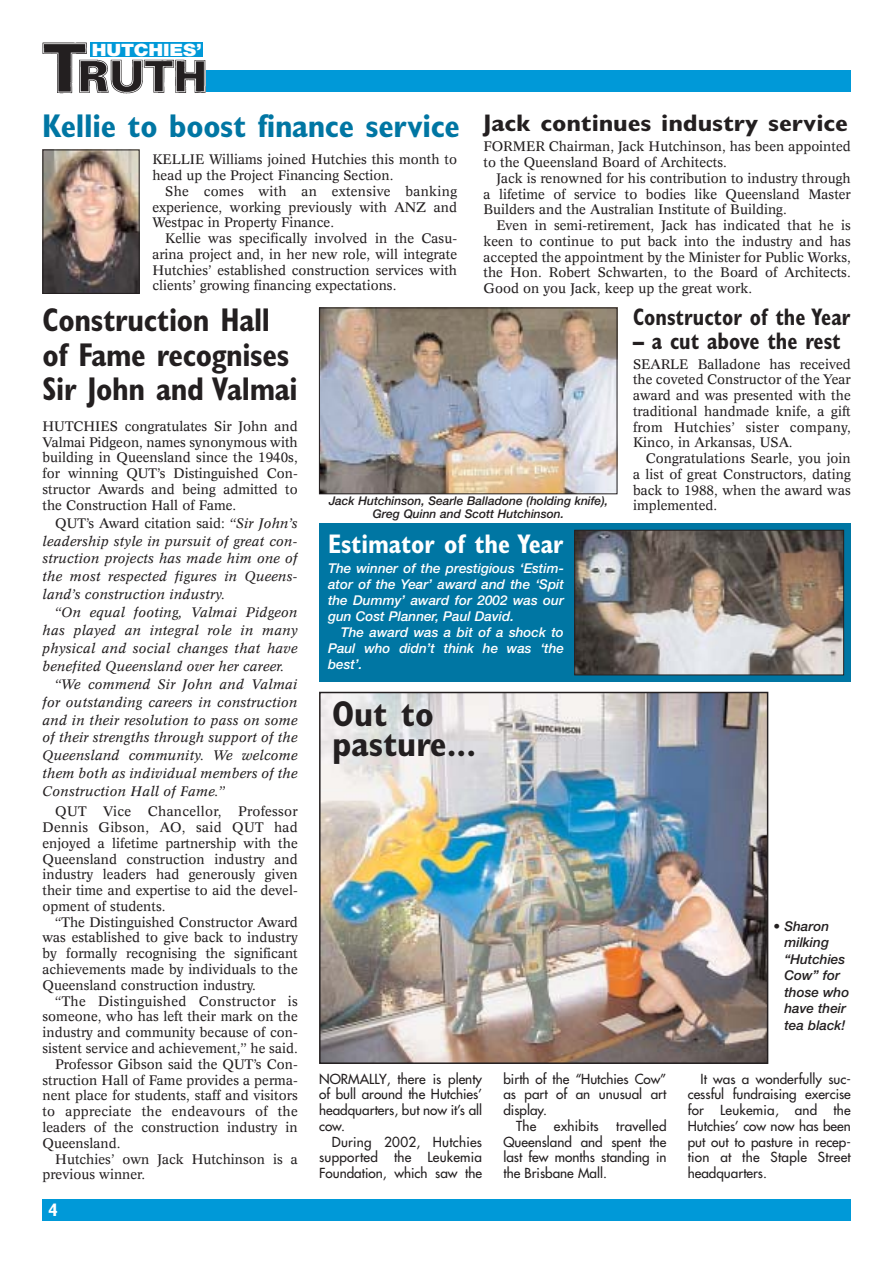
<style>
.page{position:relative;width:893px;height:1262px;background:#fff}
.page>*{position:absolute;margin:0;border:0;box-sizing:border-box;transform-origin:0 0}
.t1{font:700 condensed 36px/30px "Gill Sans";color:#231f20}
.t2{font:700 condensed 33px/34.5px "Gill Sans";letter-spacing:-.01em;color:#231f20;scale:.95 1}
.t3{font:700 condensed 27px "Gill Sans";color:#fff;scale:.95 1}
.t4{font:700 condensed 24px "Gill Sans";letter-spacing:-.005em;color:#231f20;scale:1.15 1}
.t5{font:700 condensed 24px "Gill Sans";letter-spacing:-.005em;color:#231f20;scale:.9 1}
.t6{font:700 condensed 18px "Gill Sans";color:#fff}
.t7{font:900 16.95px "Helvetica Neue";letter-spacing:-.005em;color:#fff;scale:1.15 1}
.t8{font:13.5px/15.8px "Concorde";color:#231f20;text-align:justify}
.t9{font:italic 13.5px/17.9px "Concorde";color:#231f20;text-align:justify}
.t10{font:13.5px/15.8px "Futura";color:#231f20;text-align:justify}
.t11{font:italic 500 13.5px/16px "Helvetica Neue";color:#fff;text-align:justify}
.t12{font:13.5px "Concorde";letter-spacing:.02em;color:#231f20}
.t13{font:italic 500 13.5px/16.5px "Helvetica Neue";color:#231f20}
.t14{font:13.5px "Futura";letter-spacing:.02em;color:#231f20}
.t15{font:italic 500 12px/13.5px "Helvetica Neue";color:#231f20;text-align:center}
.s1{font-size:33px;color:#0076a3}
.s2{font-style:normal}
</style>
<div class="page">
<div style="left:319px;top:523px;width:531px;height:158px;background:#0076a3"></div>
<div style="left:43px;top:1199px;width:807px;height:21px;background:#0099d8"></div>
<div style="left:43px;top:70px;width:807px;height:21px;background:#0099d8"></div>
<img style="left:43px;top:43px;width:162px;height:50px">
<div style="left:90px;top:43px;width:113px;height:14px;background:#0099d8"></div>
<img style="left:45px;top:151px;width:92px;height:141px">
<div style="left:43px;top:149px;width:96px;height:145px;border:1px solid #231f20"></div>
<img style="left:321px;top:309px;width:294px;height:183px">
<div style="left:319px;top:307px;width:298px;height:187px;border:1px solid #231f20"></div>
<img style="left:576px;top:532px;width:266px;height:141px">
<div style="left:574px;top:530px;width:270px;height:145px;border:1px solid #231f20"></div>
<img style="left:322px;top:694px;width:443px;height:367px">
<div style="left:319px;top:691px;width:449px;height:373px;border:2px solid #231f20"></div>
<p class="t7" style="left:92px;top:44px;width:97px">HUTCHIES’</p>
<h3 class="t4" style="left:43px;top:115px;width:702px"><span class="s1">Kellie to boost finance service</span> Jack continues industry service</h3>
<p class="t8" style="left:483px;top:140px;width:369px">FORMER Chairman, Jack Hutchinson, has been appointed to the Queensland Board of Architects.</p>
<p class="t8" style="left:483px;top:171px;width:369px;text-indent:13px">Jack is renowned for his contribution to industry through a lifetime of service to bodies like Queensland Master Builders and the Australian Institute of Building.</p>
<p class="t8" style="left:483px;top:218px;width:369px;text-indent:13px">Even in semi-retirement, Jack has indicated that he is keen to continue to put back into the industry and has accepted the appointment by the Minister for Public Works, the Hon. Robert Schwarten, to the Board of Architects.<br>Good on you Jack, keep up the great work.</p>
<p class="t8" style="left:152px;top:153px;width:306px">KELLIE Williams joined Hutchies this month to head up the Project Financing Section.</p>
<p class="t8" style="left:152px;top:184px;width:306px;text-indent:13px">She comes with an extensive banking experience, working previously with ANZ and Westpac in Property Finance.</p>
<p class="t8" style="left:152px;top:231px;width:306px;text-indent:13px">Kellie was specifically involved in the Casu&shy;arina project and, in her new role, will integrate Hutchies’ established construction services with clients’ growing financing expectations.</p>
<h2 class="t2" style="left:43px;top:306px;width:270px">Construction Hall of Fame recognises<br>Sir John and Valmai</h2>
<h3 class="t5" style="left:633px;top:308px;width:243px">Constructor of the Year</h3>
<h3 class="t5" style="left:633px;top:332px;width:232px">– a cut above the rest</h3>
<p class="t8" style="left:633px;top:357px;width:219px">SEARLE Balladone has received the coveted Constructor of the Year award and was presented with the traditional handmade knife, a gift from Hutchies’ sister company, Kinco, in Arkansas, USA.</p>
<p class="t8" style="left:633px;top:451px;width:219px;text-indent:13px">Congratulations Searle, you join a list of great Constructors, dating back to 1988, when the award was implemented.</p>
<p class="t8" style="left:43px;top:419px;width:257px">HUTCHIES congratulates Sir John and Valmai Pidgeon, names synonymous with building in Queensland since the 1940s, for winning QUT’s Distinguished Con&shy;structor Awards and being admitted to the Construction Hall of Fame.</p>
<p class="t9" style="left:43px;top:515px;width:257px;text-indent:13px"><span class="s2">QUT’s Award citation said:</span> “Sir John’s leadership style in pursuit of great con&shy;struction projects has made him one of the most respected figures in Queens&shy;land’s construction industry.</p>
<p class="t9" style="left:55px;top:604px;width:244px">“On equal footing, Valmai Pidgeon</p>
<p class="t9" style="left:43px;top:622px;width:257px">has played an integral role in many</p>
<p class="t9" style="left:43px;top:640px;width:257px">physical and social changes that have</p>
<p class="t9" style="left:43px;top:658px;width:243px">benefited Queensland over her career.</p>
<p class="t9" style="left:55px;top:676px;width:244px">“We commend Sir John and Valmai</p>
<p class="t9" style="left:43px;top:694px;width:257px">for outstanding careers in construction</p>
<p class="t9" style="left:43px;top:712px;width:257px">and in their resolution to pass on some</p>
<p class="t9" style="left:43px;top:730px;width:257px">of their strengths through support of the</p>
<p class="t9" style="left:43px;top:747px;width:257px">Queensland community. We welcome</p>
<p class="t9" style="left:43px;top:765px;width:257px">them both as individual members of the</p>
<p class="t9" style="left:43px;top:783px;width:184px">Construction Hall of Fame.”</p>
<p class="t8" style="left:43px;top:804px;width:257px;text-indent:13px">QUT Vice Chancellor, Professor Dennis Gibson, AO, said QUT had enjoyed a lifetime partnership with the Queensland construction industry and industry leaders had generously given their time and expertise to aid the devel&shy;opment of students.</p>
<p class="t8" style="left:43px;top:915px;width:257px;text-indent:13px">“The Distinguished Constructor Award was established to give back to industry by formally recognising the significant achievements made by individuals to the Queensland construction industry.</p>
<p class="t12" style="left:55px;top:995px;width:244px">“The Distinguished Constructor is</p>
<p class="t8" style="left:43px;top:1010px;width:257px">someone, who has left their mark on the</p>
<p class="t8" style="left:43px;top:1025px;width:257px">industry and community because of con-</p>
<p class="t8" style="left:43px;top:1041px;width:257px">sistent service and achievement,” he said.</p>
<p class="t8" style="left:55px;top:1057px;width:244px">Professor Gibson said the QUT’s Con-</p>
<p class="t8" style="left:43px;top:1073px;width:257px">struction Hall of Fame provides a perma-</p>
<p class="t8" style="left:43px;top:1088px;width:257px">nent place for students, staff and visitors</p>
<p class="t12" style="left:43px;top:1105px;width:257px">to appreciate the endeavours of the</p>
<p class="t8" style="left:43px;top:1120px;width:257px">leaders of the construction industry in</p>
<p class="t8" style="left:43px;top:1136px;width:79px">Queensland.</p>
<p class="t8" style="left:55px;top:1152px;width:244px">Hutchies’ own Jack Hutchinson is a</p>
<p class="t8" style="left:43px;top:1167px;width:104px">previous winner.</p>
<p class="t15" style="left:329px;top:495px;width:281px">Jack Hutchinson, Searle Balladone (holding knife),<br>Greg Quinn and Scott Hutchinson.</p>
<h3 class="t3" style="left:328px;top:534px;width:249px">Estimator of the Year</h3>
<p class="t11" style="left:328px;top:561px;width:237px">The winner of the prestigious ‘Estim&shy;ator of the Year’ award and the ‘Spit the Dummy’ award for 2002 was our gun Cost Planner, Paul David.</p>
<p class="t11" style="left:328px;top:625px;width:237px;text-indent:13px">The award was a bit of a shock to Paul who didn’t think he was ‘the best’.</p>
<h1 class="t1" style="left:332px;top:703px;width:146px">Out to pasture...</h1>
<p class="t13" style="left:784px;top:919px;width:66px;text-indent:-11px">• Sharon milking “Hutchies<br>Cow” for those who have their tea black!</p>
<p class="t10" style="left:503px;top:1071px;width:164px">birth of the “Hutchies Cow”</p>
<p class="t10" style="left:503px;top:1087px;width:164px">as part of an unusual art</p>
<p class="t10" style="left:503px;top:1103px;width:45px">display.</p>
<p class="t10" style="left:516px;top:1119px;width:22px">The</p>
<p class="t14" style="left:554px;top:1119px;width:46px">exhibits</p>
<p class="t10" style="left:687px;top:1071px;width:165px;text-indent:13px">It was a wonderfully suc&shy;cessful fundraising exercise for Leukemia, and the Hutchies’ cow now has been put out to pasture in recep&shy;tion at the Staple Street headquarters.</p>
<p class="t10" style="left:319px;top:1071px;width:165px">NORMALLY, there is plenty of bull around the Hutchies’ headquarters, but now it’s all cow.</p>
<p class="t10" style="left:319px;top:1134px;width:165px;text-indent:13px">During 2002, Hutchies supported the Leukemia Foundation, which saw the</p>
<p class="t10" style="left:503px;top:1119px;width:165px;text-indent:113px">travelled Queensland and spent the last few months standing in the Brisbane Mall.</p>
<h3 class="t6" style="left:48px;top:1203px;width:11px">4</h3>
</div>
